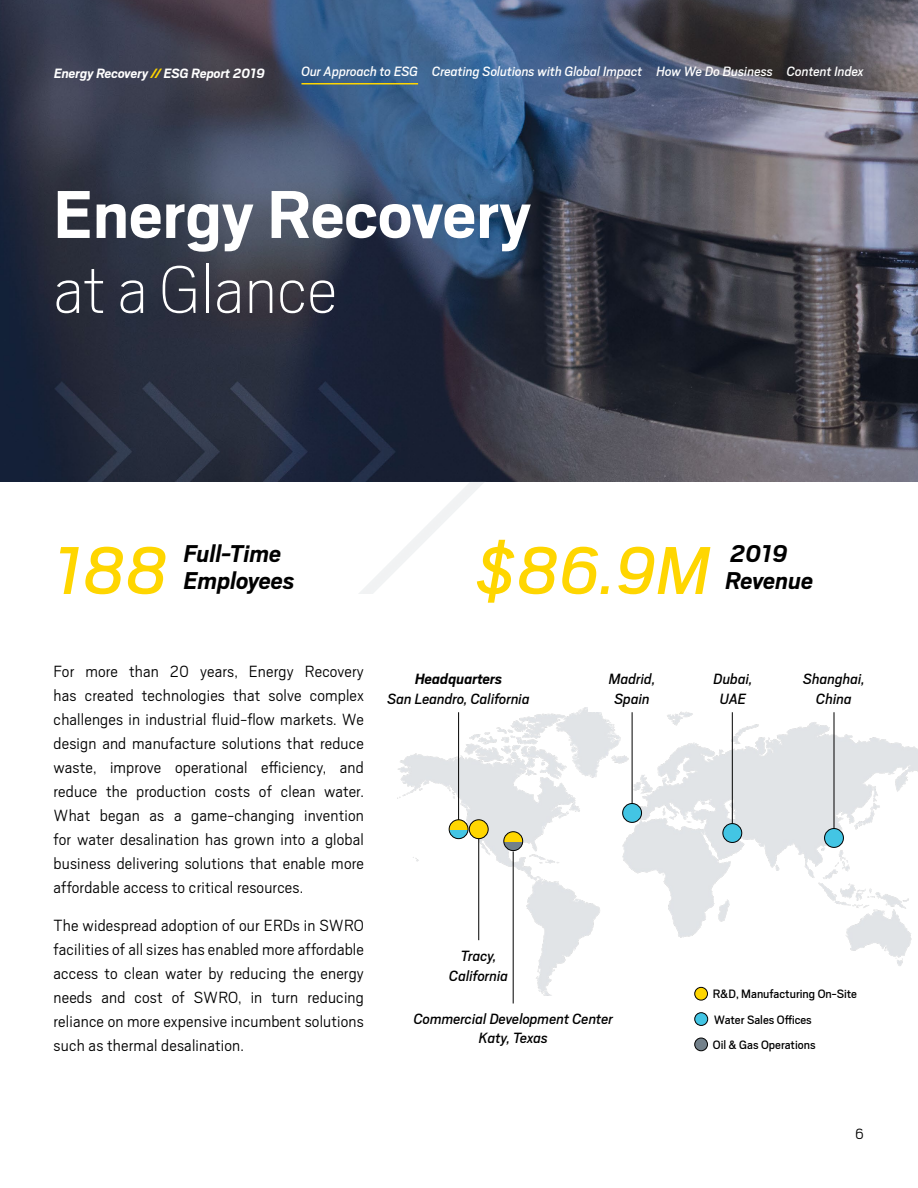
<style>
.page{position:relative;width:918px;height:1188px;background:#fff}
.page>*{position:absolute;margin:0;border:0;box-sizing:border-box;transform-origin:0 0}
.t1{font:700 75px "Scout";color:#fff}
.t2{font:italic 75px "Scout";color:#ffd600}
.t3{font:100 75px "Scout";color:#fff}
.t4{font:italic 700 27px "Scout";color:#000}
.t5{font:300 18px/24px "Scout";letter-spacing:.01em;color:#000;text-align:justify}
.t6{font:italic 16.5px/19.5px "Scout";color:#000;text-align:center}
.t7{font:italic 700 16.5px "Scout";color:#000}
.t8{font:300 16.5px "Scout";color:#000}
.t9{font:italic 15px "Scout";color:#fff}
.t10{font:italic 700 15px "Scout";color:#fff}
.t11{font:13.5px/25.3px "Scout";color:#000}
.s1{color:#ffd600}
</style>
<div class="page">
<img style="left:0;top:0;width:918px;height:482px">
<hr style="left:301px;top:83px;width:117px;height:1px;background:#ffd600">
<div style="left:695px;top:987px;width:12px;height:13px;background:#ffd600;border-radius:50%"></div>
<div style="left:694px;top:987px;width:14px;height:13px;border:1px solid #000;border-radius:50%"></div>
<div style="left:695px;top:1013px;width:13px;height:12px;background:#43c5e4;border-radius:50%"></div>
<div style="left:694px;top:1012px;width:14px;height:14px;border:1px solid #000;border-radius:50%"></div>
<div style="left:695px;top:1038px;width:12px;height:13px;background:#72808a;border-radius:50%"></div>
<div style="left:694px;top:1038px;width:14px;height:13px;border:1px solid #000;border-radius:50%"></div>
<img style="left:397px;top:707px;width:521px;height:288px">
<div style="left:381px;top:663px;width:155px;height:49px;background:#fff"></div>
<div style="left:588px;top:663px;width:88px;height:49px;background:#fff"></div>
<div style="left:434px;top:940px;width:89px;height:49px;background:#fff"></div>
<div style="left:689px;top:663px;width:88px;height:49px;background:#fff"></div>
<div style="left:790px;top:663px;width:88px;height:49px;background:#fff"></div>
<hr style="left:458px;top:712px;width:1px;height:109px;background:#000">
<hr style="left:478px;top:838px;width:1px;height:102px;background:#000">
<hr style="left:834px;top:712px;width:1px;height:117px;background:#000">
<hr style="left:732px;top:712px;width:1px;height:112px;background:#000">
<hr style="left:632px;top:712px;width:1px;height:93px;background:#000">
<div style="left:825px;top:829px;width:18px;height:18px;background:#43c5e4;border-radius:50%"></div>
<div style="left:824px;top:828px;width:20px;height:20px;border:1px solid #000;border-radius:50%"></div>
<div style="left:723px;top:824px;width:19px;height:18px;background:#43c5e4;border-radius:50%"></div>
<div style="left:723px;top:823px;width:19px;height:20px;border:1px solid #000;border-radius:50%"></div>
<div style="left:623px;top:804px;width:19px;height:18px;background:#43c5e4;border-radius:50%"></div>
<div style="left:622px;top:803px;width:20px;height:20px;border:1px solid #000;border-radius:50%"></div>
<svg style="left:449px;top:820px;width:19px;height:19px"></svg>
<div style="left:449px;top:819px;width:19px;height:20px;border:1px solid #000;border-radius:50%"></div>
<div style="left:469px;top:820px;width:19px;height:19px;background:#ffd600;border-radius:50%"></div>
<div style="left:469px;top:819px;width:20px;height:20px;border:1px solid #000;border-radius:50%"></div>
<svg style="left:504px;top:832px;width:19px;height:19px"></svg>
<div style="left:503px;top:831px;width:20px;height:20px;border:1px solid #000;border-radius:50%"></div>
<hr style="left:513px;top:851px;width:1px;height:152px;background:#000">
<p class="t10" style="left:54px;top:65px;width:212px">Energy Recovery <span class="s1">//</span> ESG Report 2019</p>
<p class="t9" style="left:301px;top:64px;width:564px">Our Approach to ESG Creating Solutions with Global Impact How We Do Business Content Index</p>
<h1 class="t1" style="left:53px;top:174px;width:479px">Energy Recovery</h1>
<h1 class="t3" style="left:53px;top:251px;width:285px">at a Glance</h1>
<h1 class="t2" style="left:54px;top:531px;width:116px">188</h1>
<h2 class="t4" style="left:184px;top:539px;width:99px">Full-Time</h2>
<h2 class="t4" style="left:184px;top:566px;width:112px">Employees</h2>
<h1 class="t2" style="left:476px;top:531px;width:237px">$86.9M</h1>
<h2 class="t4" style="left:730px;top:539px;width:59px">2019</h2>
<h2 class="t4" style="left:726px;top:566px;width:89px">Revenue</h2>
<p class="t5" style="left:54px;top:660px;width:312px">For more than 20 years, Energy Recovery has created technologies that solve complex challenges in industrial fluid-flow markets. We design and manufacture solutions that reduce waste, improve operational efficiency, and reduce the production costs of clean water.<br>What began as a game-changing invention for water desalination has grown into a global business delivering solutions that enable more affordable access to critical resources.</p>
<p class="t5" style="left:54px;top:913px;width:312px">The widespread adoption of our ERDs in SWRO facilities of all sizes has enabled more affordable access to clean water by reducing the energy needs and cost of SWRO, in turn reducing reliance on more expensive incumbent solutions such as thermal desalination.</p>
<p class="t7" style="left:415px;top:670px;width:89px">Headquarters</p>
<p class="t6" style="left:387px;top:689px;width:144px">San Leandro, California</p>
<p class="t6" style="left:609px;top:669px;width:48px">Madrid,<br>Spain</p>
<p class="t6" style="left:449px;top:947px;width:60px">Tracy,<br>California</p>
<p class="t6" style="left:414px;top:1009px;width:201px">Commercial Development Center<br>Katy, Texas</p>
<p class="t6" style="left:714px;top:669px;width:40px">Dubai,<br>UAE</p>
<p class="t6" style="left:803px;top:669px;width:63px">Shanghai,<br>China</p>
<p class="t11" style="left:713px;top:981px;width:146px">R&amp;D, Manufacturing On-Site<br>Water Sales Offices<br>Oil &amp; Gas Operations</p>
<p class="t8" style="left:855px;top:1125px;width:10px">6</p>
</div>
